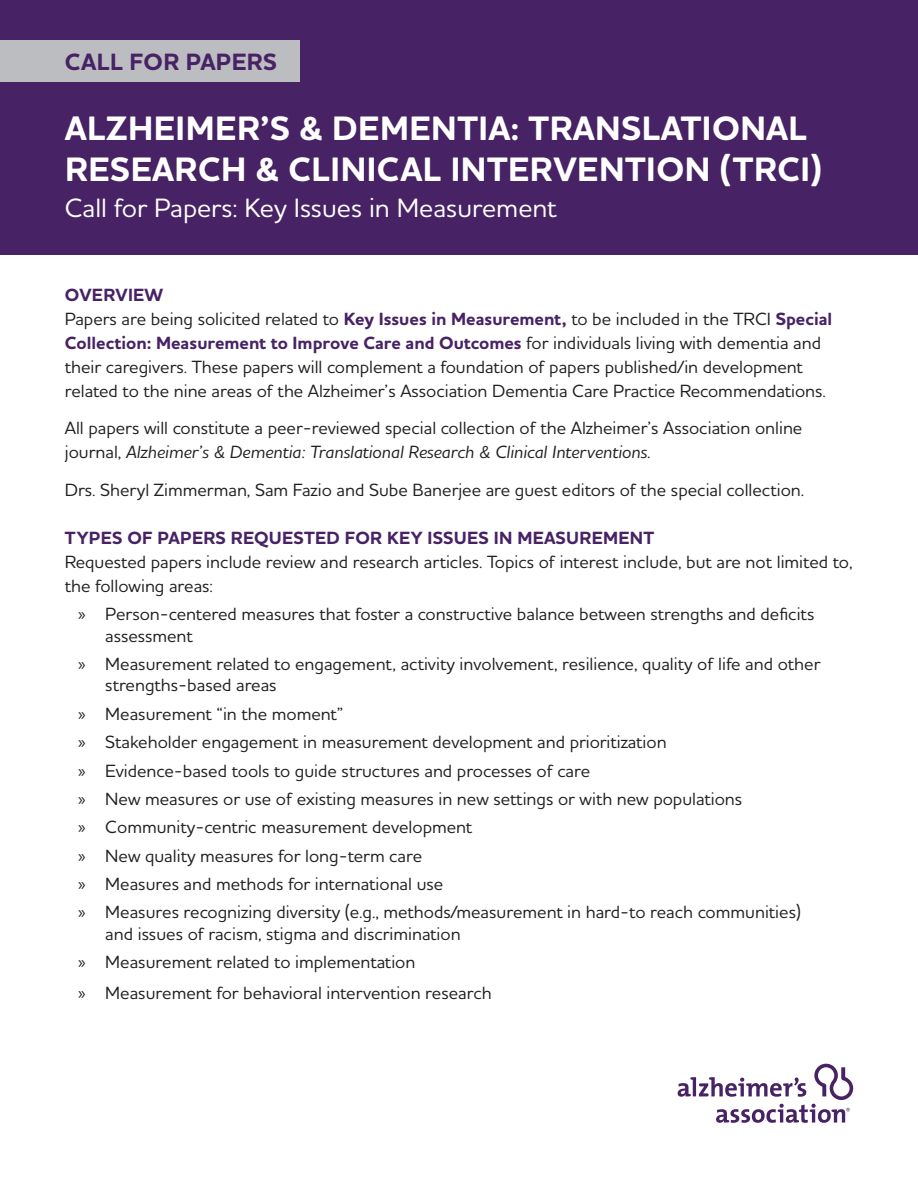
<style>
.page{position:relative;width:918px;height:1188px;background:#fff}
.page>*{position:absolute;margin:0;border:0;box-sizing:border-box;transform-origin:0 0}
.t1{font:700 34.5px/41.4px "Houschka Pro";letter-spacing:.015em;color:#fff}
.t2{font:500 27px "Houschka Pro";color:#fff}
.t3{font:700 24px "Houschka Pro";letter-spacing:.015em;color:#472264}
.t4{font:500 18px/28.3px "Houschka Pro";color:#231f20}
.t5{font:700 18px "Houschka Pro";letter-spacing:.015em;color:#472264}
.s1{font-weight:700;color:#472264}
.s2{font-style:italic}
.s3{font-family:"Myriad Pro";font-weight:400}
</style>
<div class="page">
<div style="left:0;top:0;width:918px;height:255px;background:#472264"></div>
<div style="left:0;top:40px;width:299px;height:42px;background:#bcbdc0"></div>
<svg style="left:678px;top:1064px;width:175px;height:59px"></svg>
<h3 class="t3" style="left:65px;top:47px;width:214px">CALL FOR PAPERS</h3>
<h1 class="t1" style="left:65px;top:108px;width:759px">ALZHEIMER’S &amp; DEMENTIA: TRANSLATIONAL<br>RESEARCH &amp; CLINICAL INTERVENTION (TRCI)</h1>
<h2 class="t2" style="left:65px;top:191px;width:493px">Call for Papers: Key Issues in Measurement</h2>
<p class="t4" style="left:65px;top:282px;width:769px;line-height:24px"><span class="s1">OVERVIEW<br></span>Papers are being solicited related to <span class="s1">Key Issues in Measurement,</span> to be included in the TRCI <span class="s1">Special Collection: Measurement to Improve Care and Outcomes</span> for individuals living with dementia and their caregivers. These papers will complement a foundation of papers published/in development related to the nine areas of the Alzheimer’s Association Dementia Care Practice Recommendations.</p>
<p class="t4" style="left:65px;top:416px;width:739px;line-height:24px">All papers will constitute a peer-reviewed special collection of the Alzheimer’s Association online journal, <span class="s2">Alzheimer’s &amp; Dementia: Translational Research &amp; Clinical Interventions</span>.</p>
<p class="t4" style="left:65px;top:475px;width:741px">Drs. Sheryl Zimmerman, Sam Fazio and Sube Banerjee are guest editors of the special collection.</p>
<p class="t5" style="left:65px;top:526px;width:591px">TYPES OF PAPERS REQUESTED FOR KEY ISSUES IN MEASUREMENT</p>
<p class="t4" style="left:65px;top:549px;width:789px;line-height:24px">Requested papers include review and research articles. Topics of interest include, but are not limited to, the following areas:</p>
<p class="t4" style="left:105px;top:603px;width:711px;line-height:21.6px;text-indent:-27px"><span class="s3">»</span> Person-centered measures that foster a constructive balance between strengths and deficits assessment</p>
<p class="t4" style="left:105px;top:653px;width:717px;line-height:21.6px;text-indent:-27px"><span class="s3">»</span> Measurement related to engagement, activity involvement, resilience, quality of life and other strengths-based areas</p>
<p class="t4" style="left:78px;top:699px;width:724px"><span class="s3">»</span> Measurement “in the moment”<br><span class="s3">»</span> Stakeholder engagement in measurement development and prioritization<br><span class="s3">»</span> Evidence-based tools to guide structures and processes of care<br><span class="s3">»</span> New measures or use of existing measures in new settings or with new populations<br><span class="s3">»</span> Community-centric measurement development<br><span class="s3">»</span> New quality measures for long-term care<br><span class="s3">»</span> Measures and methods for international use<br><span class="s3">»</span> Measures recognizing diversity (e.g., methods/measurement in hard-to reach communities)</p>
<p class="t4" style="left:78px;top:919px;width:384px;text-indent:27px">and issues of racism, stigma and discrimination <span class="s3">»</span> Measurement related to implementation</p>
<p class="t4" style="left:78px;top:978px;width:415px"><span class="s3">»</span> Measurement for behavioral intervention research</p>
</div>
